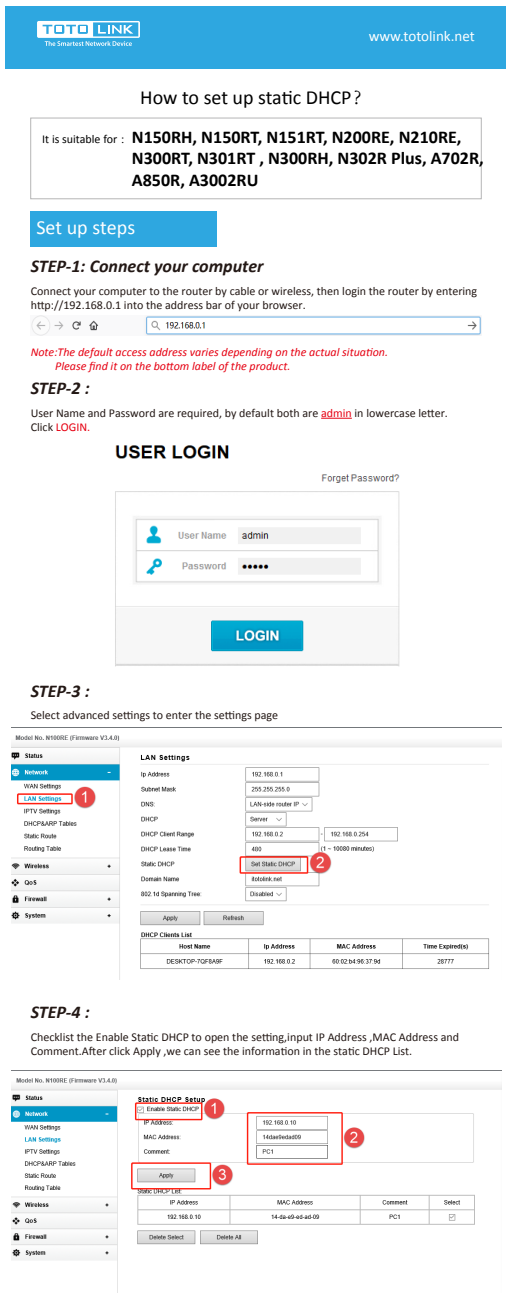
<style>
.page{position:relative;width:512px;height:1312px;background:#fff}
.page>*{position:absolute;margin:0;border:0;box-sizing:border-box;transform-origin:0 0}
.t1{font:20px "Calibri";color:#000}
.t2{font:20px "Calibri";color:#fff}
.t3{font:700 18px/21.6px "Calibri";color:#000}
.t4{font:italic 700 18px "Calibri";color:#231815}
.t5{font:15px "Calibri";color:#fff}
.t6{font:12px/14.4px "Calibri";color:#231815}
.t7{font:italic 12px/14.4px "Calibri";color:#e60012}
.s1{font-family:"Adobe Song Std";font-weight:300}
.s2{font-weight:400;font-size:12px}
.s3{font-family:"Adobe Song Std";font-weight:300;font-size:12px}
.s4{color:#e60012}
</style>
<div class="page">
<div style="left:6px;top:6px;width:500px;height:62px;background:#2ea7e0"></div>
<svg style="left:37px;top:21px;width:103px;height:25px"></svg>
<div style="left:30px;top:117px;width:451px;height:82px;background:#fff;border:1px solid #b5b5b6"></div>
<hr style="left:321px;top:418px;width:30px;height:1px;background:#e60012">
<div style="left:31px;top:212px;width:186px;height:35px;background:#2ea7e0"></div>
<img style="left:31px;top:316px;width:450px;height:19px">
<img style="left:115px;top:445px;width:285px;height:222px">
<img style="left:11px;top:727px;width:490px;height:252px">
<img style="left:11px;top:1070px;width:490px;height:222px">
<p class="t5" style="left:368px;top:26px;width:107px">www.totolink.net</p>
<h1 class="t1" style="left:140px;top:85px;width:233px">How to set up static DHCP<span class="s1">？</span></h1>
<h2 class="t3" style="left:132px;top:126px;width:353px;text-indent:-89px"><span class="s2">It is suitable for</span> <span class="s3">：</span>N150RH, N150RT, N151RT, N200RE, N210RE,<br>N300RT, N301RT , N300RH, N302R Plus, A702R,<br>A850R, A3002RU</h2>
<h1 class="t2" style="left:36px;top:215px;width:100px">Set up steps</h1>
<h2 class="t4" style="left:31px;top:254px;width:234px">STEP-1: Connect your computer</h2>
<p class="t6" style="left:31px;top:283px;width:447px">Connect your computer to the router by cable or wireless, then login the router by entering http://192.168.0.1 into the address bar of your browser.</p>
<p class="t7" style="left:55px;top:344px;width:334px;text-indent:-24px">Note:The default access address varies depending on the actual situation.<br>Please find it on the bottom label of the product.</p>
<h2 class="t4" style="left:31px;top:377px;width:60px">STEP-2 :</h2>
<p class="t6" style="left:31px;top:406px;width:418px">User Name and Password are required, by default both are <span class="s4">admin</span> in lowercase letter.<br>Click <span class="s4">LOGIN.</span></p>
<h2 class="t4" style="left:31px;top:679px;width:60px">STEP-3 :</h2>
<p class="t6" style="left:31px;top:708px;width:249px">Select advanced settings to enter the settings page</p>
<h2 class="t4" style="left:31px;top:1000px;width:60px">STEP-4 :</h2>
<p class="t6" style="left:31px;top:1029px;width:429px">Checklist the Enable Static DHCP to open the setting,input IP Address ,MAC Address and<br>Comment.After click Apply ,we can see the information in the static DHCP List.</p>
</div>
